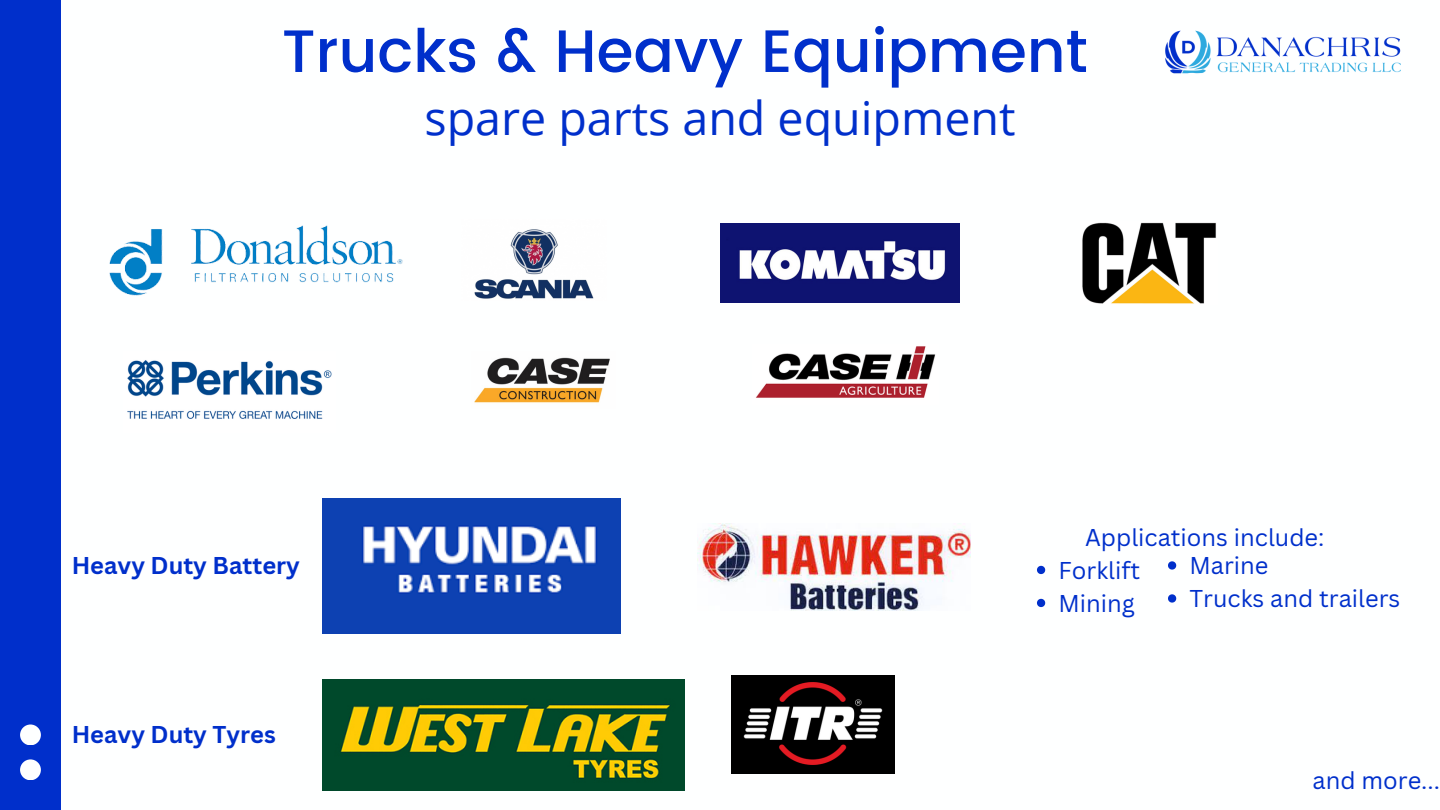
<style>
.page{position:relative;width:1440px;height:810px;background:#fff}
.page>*{position:absolute;margin:0;border:0;box-sizing:border-box;transform-origin:0 0}
.t1{font:500 59.7px "Poppins";color:#002fcb}
.t2{font:46.6px "Open Sans";color:#002fcb}
.t3{font:23.7px/33px "Canva Sans";color:#002fcb}
.t4{font:700 23.7px "Canva Sans";color:#002fcb}
</style>
<div class="page">
<div style="left:0;top:0;width:61px;height:810px;background:#002fcb"></div>
<div style="left:20px;top:759px;width:21px;height:21px;background:#feffff;border-radius:50%"></div>
<div style="left:20px;top:724px;width:21px;height:21px;background:#feffff;border-radius:50%"></div>
<img style="left:1165px;top:30px;width:236px;height:44px">
<img style="left:720px;top:223px;width:239px;height:80px">
<img style="left:756px;top:346px;width:180px;height:52px">
<img style="left:474px;top:357px;width:136px;height:46px">
<img style="left:109px;top:225px;width:294px;height:71px">
<img style="left:127px;top:360px;width:205px;height:59px">
<img style="left:474px;top:229px;width:120px;height:70px">
<img style="left:322px;top:499px;width:299px;height:134px">
<img style="left:322px;top:680px;width:363px;height:111px">
<img style="left:1082px;top:222px;width:134px;height:82px">
<img style="left:731px;top:676px;width:164px;height:97px">
<img style="left:697px;top:523px;width:274px;height:87px">
<svg style="left:1037px;top:566px;width:8px;height:8px"></svg>
<svg style="left:1037px;top:599px;width:8px;height:8px"></svg>
<svg style="left:1168px;top:561px;width:8px;height:9px"></svg>
<svg style="left:1168px;top:594px;width:8px;height:9px"></svg>
<h1 class="t1" style="left:282px;top:16px;width:807px">Trucks &amp; Heavy Equipment</h1>
<h2 class="t2" style="left:425px;top:86px;width:592px">spare parts and equipment</h2>
<p class="t4" style="left:72px;top:549px;width:230px">Heavy Duty Battery</p>
<p class="t4" style="left:72px;top:718px;width:206px">Heavy Duty Tyres</p>
<p class="t3" style="left:1058px;top:520px;width:268px;text-indent:27px">Applications include:<br>Forklift<br>Mining</p>
<p class="t3" style="left:1189px;top:548px;width:212px">Marine<br>Trucks and trailers</p>
<p class="t3" style="left:1313px;top:763px;width:129px">and more...</p>
</div>
